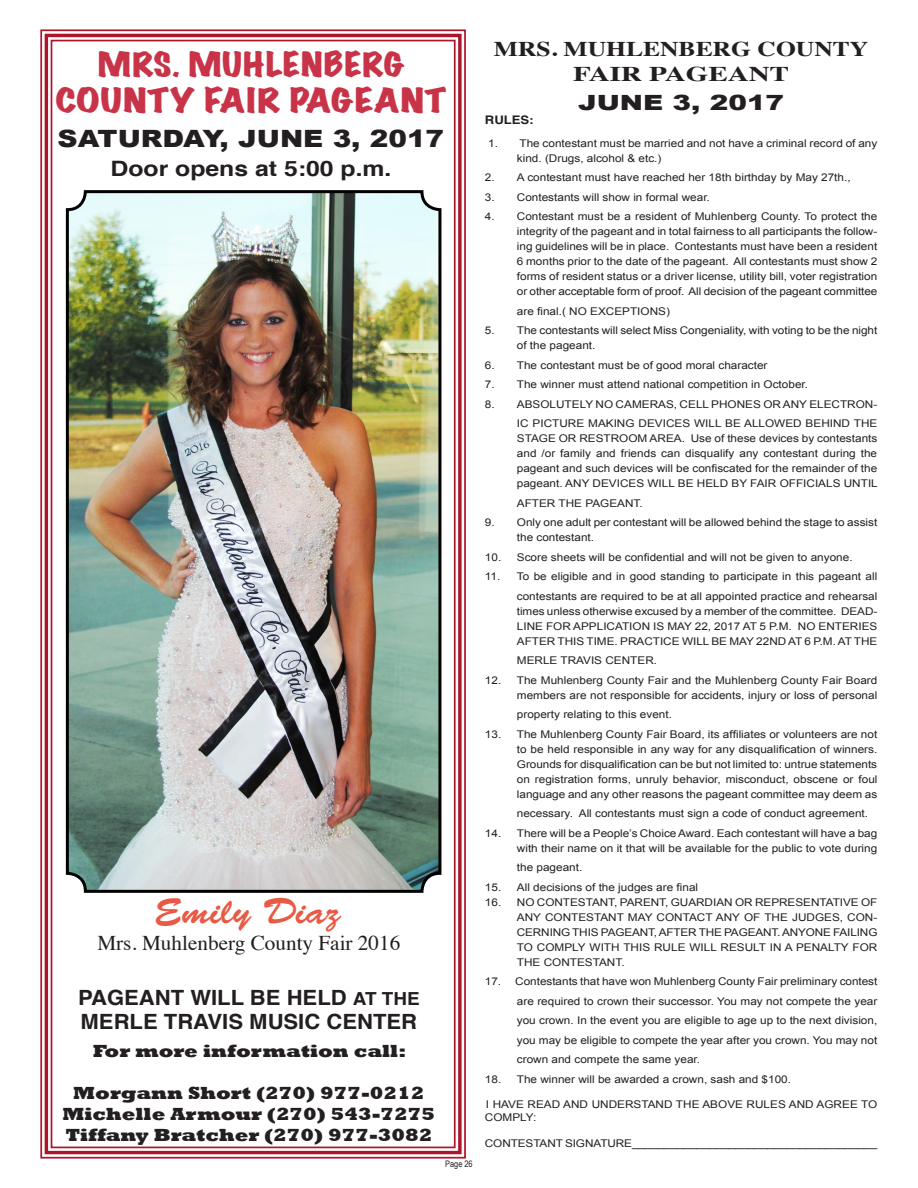
<style>
.page{position:relative;width:918px;height:1188px;background:#fff}
.page>*{position:absolute;margin:0;border:0;box-sizing:border-box;transform-origin:0 0}
.t1{font:italic 36px "Brush Script Std";color:#e85a44;scale:1.1 1}
.t2{font:expanded 30.45px/35.7px "Marker Felt";letter-spacing:.03em;color:#c83347;text-align:center;scale:1.16 1}
.t3{font:900 23.85px "Arial";color:#231f20;scale:1.17 1}
.t4{font:700 21.15px "Helvetica";color:#231f20;scale:1.17 1}
.t5{font:700 21px "Helvetica";color:#231f20;scale:1.05 1}
.t6{font:21px "Times";color:#231f20}
.t7{font:700 21px "Times";color:#231f20;scale:1.22 1}
.t8{font:700 21px "Times";color:#231f20;scale:1.39 1}
.t9{font:900 21px "Arial";color:#231f20;scale:1.33 1}
.t10{font:800 18px "Rockwell";color:#231f20;scale:1.1 1}
.t11{font:700 11.85px "Helvetica";color:#231f20;scale:1.11 1}
.t12{font:10.65px/15px "Arial";color:#231f20;text-align:justify;scale:1.11 1}
.t13{font:9px "Arial Narrow";color:#231f20}
.s1{font-size:18px}
</style>
<div class="page">
<svg style="left:40px;top:29px;width:426px;height:1130px"></svg>
<div style="left:45px;top:34px;width:417px;height:1120px;border:3px solid #ad152a"></div>
<div style="left:51px;top:40px;width:405px;height:1108px;border:2px solid #ad152a"></div>
<img style="left:67px;top:192px;width:373px;height:699px">
<div style="left:66px;top:190px;width:375px;height:703px;border:3px solid #000;border-radius:18px"></div>
<p class="t2" style="left:56px;top:47px;width:338px">MRS. MUHLENBERG<br>COUNTY FAIR PAGEANT</p>
<p class="t3" style="left:58px;top:121px;width:332px">SATURDAY, JUNE 3, 2017</p>
<p class="t4" style="left:110px;top:151px;width:242px">Door opens at 5:00 p.m.</p>
<p class="t1" style="left:156px;top:891px;width:171px">Emily Diaz</p>
<p class="t6" style="left:97px;top:923px;width:305px">Mrs. Muhlenberg County Fair 2016</p>
<p class="t5" style="left:78px;top:981px;width:327px">PAGEANT WILL BE HELD <span class="s1">AT THE</span></p>
<p class="t5" style="left:81px;top:1005px;width:322px">MERLE TRAVIS MUSIC CENTER</p>
<p class="t10" style="left:93px;top:1041px;width:286px">For more information call:</p>
<p class="t10" style="left:73px;top:1083px;width:321px">Morgann Short (270) 977-0212</p>
<p class="t10" style="left:63px;top:1104px;width:340px">Michelle Armour (270) 543-7275</p>
<p class="t10" style="left:65px;top:1125px;width:335px">Tiffany Bratcher (270) 977-3082</p>
<p class="t13" style="left:445px;top:1157px;width:29px">Page 26</p>
<p class="t7" style="left:494px;top:29px;width:308px">MRS. MUHLENBERG COUNTY</p>
<p class="t8" style="left:573px;top:54px;width:157px">FAIR PAGEANT</p>
<p class="t9" style="left:578px;top:87px;width:157px">JUNE 3, 2017</p>
<p class="t11" style="left:485px;top:110px;width:45px">RULES:</p>
<p class="t12" style="left:517px;top:136px;width:326px;text-indent:-29px">1. The contestant must be married and not have a criminal record of any kind. (Drugs, alcohol &amp; etc.)</p>
<p class="t12" style="left:485px;top:170px;width:331px">2. A contestant must have reached her 18th birthday by May 27th.,</p>
<p class="t12" style="left:485px;top:190px;width:204px">3. Contestants will show in formal wear.</p>
<p class="t12" style="left:517px;top:209px;width:326px;text-indent:-32px">4. Contestant must be a resident of Muhlenberg County. To protect the integrity of the pageant and in total fairness to all participants the follow&shy;ing guidelines will be in place. Contestants must have been a resident 6 months prior to the date of the pageant. All contestants must show 2 forms of resident status or a driver license, utility bill, voter registration or other acceptable form of proof. All decision of the pageant committee</p>
<p class="t12" style="left:517px;top:304px;width:139px">are final.( NO EXCEPTIONS)</p>
<p class="t12" style="left:517px;top:323px;width:326px;text-indent:-32px">5. The contestants will select Miss Congeniality, with voting to be the night of the pageant.</p>
<p class="t12" style="left:485px;top:358px;width:256px">6. The contestant must be of good moral character</p>
<p class="t12" style="left:485px;top:377px;width:293px">7. The winner must attend national competition in October.</p>
<p class="t12" style="left:485px;top:394px;width:355px;line-height:19.5px;text-align:right">8. ABSOLUTELY NO CAMERAS, CELL PHONES OR ANY ELECTRON-<br>IC PICTURE MAKING DEVICES WILL BE ALLOWED BEHIND THE</p>
<p class="t12" style="left:517px;top:431px;width:327px">STAGE OR RESTROOM AREA. Use of these devices by contestants and /or family and friends can disqualify any contestant during the pageant and such devices will be confiscated for the remainder of the pageant. ANY DEVICES WILL BE HELD BY FAIR OFFICIALS UNTIL</p>
<p class="t12" style="left:517px;top:496px;width:115px">AFTER THE PAGEANT.</p>
<p class="t12" style="left:517px;top:515px;width:326px;text-indent:-32px">9. Only one adult per contestant will be allowed behind the stage to assist the contestant.</p>
<p class="t12" style="left:485px;top:550px;width:333px">10. Score sheets will be confidential and will not be given to anyone.</p>
<p class="t12" style="left:485px;top:567px;width:355px;line-height:19.5px;text-align:right">11. To be eligible and in good standing to participate in this pageant all contestants are required to be at all appointed practice and rehearsal</p>
<p class="t12" style="left:517px;top:604px;width:326px">times unless otherwise excused by a member of the committee. DEAD-LINE FOR APPLICATION IS MAY 22, 2017 AT 5 P.M. NO ENTERIES AFTER THIS TIME. PRACTICE WILL BE MAY 22ND AT 6 P.M. AT THE</p>
<p class="t12" style="left:517px;top:653px;width:128px">MERLE TRAVIS CENTER.</p>
<p class="t12" style="left:485px;top:673px;width:355px;text-align:right">12. The Muhlenberg County Fair and the Muhlenberg County Fair Board members are not responsible for accidents, injury or loss of personal</p>
<p class="t12" style="left:517px;top:707px;width:141px">property relating to this event.</p>
<p class="t12" style="left:517px;top:727px;width:326px;text-indent:-32px">13. The Muhlenberg County Fair Board, its affiliates or volunteers are not to be held responsible in any way for any disqualification of winners.<br>Grounds for disqualification can be but not limited to: untrue statements on registration forms, unruly behavior, misconduct, obscene or foul language and any other reasons the pageant committee may deem as</p>
<p class="t12" style="left:517px;top:806px;width:318px">necessary. All contestants must sign a code of conduct agreement.</p>
<p class="t12" style="left:485px;top:826px;width:355px;text-align:right">14. There will be a People’s Choice Award. Each contestant will have a bag with their name on it that will be available for the public to vote during</p>
<p class="t12" style="left:517px;top:860px;width:60px">the pageant.</p>
<p class="t12" style="left:485px;top:880px;width:194px">15. All decisions of the judges are final</p>
<p class="t12" style="left:517px;top:895px;width:326px;text-indent:-32px">16. NO CONTESTANT, PARENT, GUARDIAN OR REPRESENTATIVE OF ANY CONTESTANT MAY CONTACT ANY OF THE JUDGES, CON-CERNING THIS PAGEANT, AFTER THE PAGEANT. ANYONE FAILING TO COMPLY WITH THIS RULE WILL RESULT IN A PENALTY FOR THE CONTESTANT.</p>
<p class="t12" style="left:517px;top:972px;width:326px;line-height:19.5px;text-indent:-32px">17. Contestants that have won Muhlenberg County Fair preliminary contest are required to crown their successor. You may not compete the year you crown. In the event you are eligible to age up to the next division, you may be eligible to compete the year after you crown. You may not crown and compete the same year.</p>
<p class="t12" style="left:485px;top:1072px;width:277px">18. The winner will be awarded a crown, sash and $100.</p>
<p class="t12" style="left:485px;top:1098px;width:355px;line-height:12.8px">I HAVE READ AND UNDERSTAND THE ABOVE RULES AND AGREE TO<br>COMPLY:</p>
<p class="t12" style="left:485px;top:1135px;width:355px">CONTESTANT SIGNATURE______________________________________</p>
</div>
